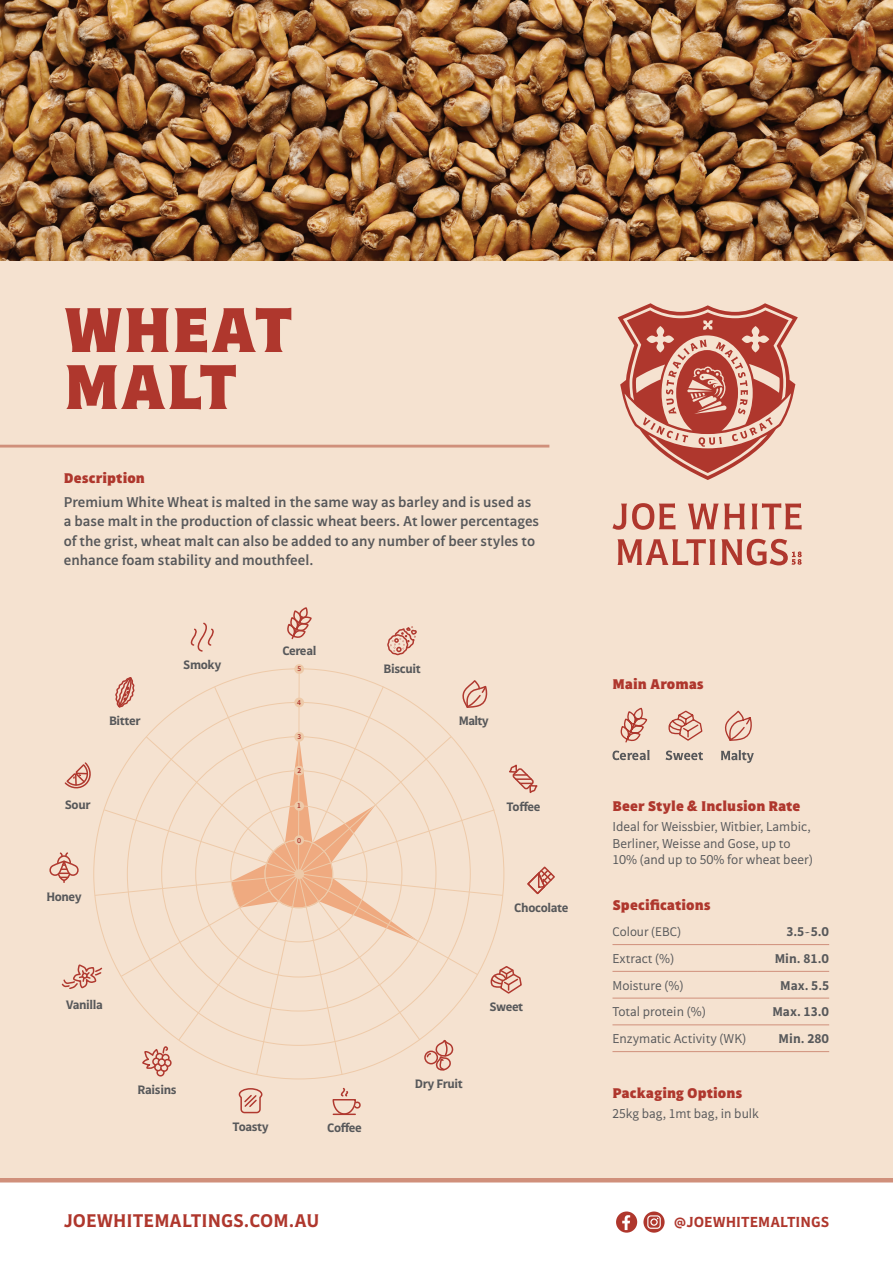
<style>
.page{position:relative;width:893px;height:1263px;background:#fff}
.page>*{position:absolute;margin:0;border:0;box-sizing:border-box;transform-origin:0 0}
.Main_Heading{font:900 67.5px/57px "Mondo";letter-spacing:.005em;color:#af372d}
.t1{font:700 60px "Mondo";letter-spacing:-.035em;color:#57585a}
.t2{font:700 19.5px "Mondo";color:#af372d}
.t3{font:700 15.45px "Mondo";color:#af372d}
.Description{font:500 15px/19.5px "Mondo";color:#57585a}
.Category_Headings{font:900 15px "Mondo";color:#af372d}
.Body_Copy{font:13.5px/16.2px "Mondo";color:#57585a}
.Table__Right_Column{font:700 13.5px "Mondo";color:#57585a}
.t4{font:700 13.05px "Mondo";letter-spacing:-.03em;color:#57585a}
.Body_Copy-2{font:13.05px "Mondo";color:#57585a}
.t5{font:500 7.35px "Mondo";color:#af372d}
</style>
<div class="page">
<svg style="left:616px;top:1211px;width:21px;height:22px"></svg>
<svg style="left:643px;top:1211px;width:22px;height:22px"></svg>
<div style="left:0;top:138px;width:893px;height:1042px;background:#f5e2d0"></div>
<hr style="left:0;top:1178px;width:893px;height:4px;background:#d0907b">
<hr style="left:612px;top:944px;width:145px;height:1px;background:#d0907b">
<hr style="left:757px;top:944px;width:72px;height:1px;background:#d0907b">
<hr style="left:612px;top:971px;width:145px;height:1px;background:#d0907b">
<hr style="left:757px;top:971px;width:72px;height:1px;background:#d0907b">
<hr style="left:612px;top:998px;width:145px;height:1px;background:#d0907b">
<hr style="left:757px;top:998px;width:72px;height:1px;background:#d0907b">
<hr style="left:612px;top:1024px;width:145px;height:1px;background:#d0907b">
<hr style="left:757px;top:1024px;width:72px;height:1px;background:#d0907b">
<hr style="left:612px;top:1051px;width:145px;height:1px;background:#d0907b">
<hr style="left:757px;top:1051px;width:72px;height:1px;background:#d0907b">
<svg style="left:665px;top:750px;width:38px;height:10px"></svg>
<svg style="left:668px;top:710px;width:35px;height:31px"></svg>
<svg style="left:721px;top:750px;width:33px;height:13px"></svg>
<svg style="left:725px;top:710px;width:27px;height:31px"></svg>
<svg style="left:612px;top:750px;width:38px;height:10px"></svg>
<svg style="left:620px;top:707px;width:28px;height:36px"></svg>
<img style="left:0;top:0;width:893px;height:260px">
<hr style="left:0;top:445px;width:549px;height:2px;background:#d0907b">
<svg style="left:49px;top:607px;width:506px;height:509px"></svg>
<div style="left:265px;top:840px;width:68px;height:68px;border:1px solid #eecaa9;border-radius:50%"></div>
<div style="left:294px;top:835px;width:10px;height:10px;background:#eecaa9;border-radius:50%"></div>
<div style="left:294px;top:869px;width:10px;height:10px;background:#eecaa9;border-radius:50%"></div>
<div style="left:294px;top:801px;width:10px;height:10px;background:#eecaa9;border-radius:50%"></div>
<div style="left:294px;top:766px;width:10px;height:9px;background:#eecaa9;border-radius:50%"></div>
<div style="left:294px;top:732px;width:10px;height:10px;background:#eecaa9;border-radius:50%"></div>
<div style="left:294px;top:697px;width:10px;height:10px;background:#eecaa9;border-radius:50%"></div>
<div style="left:294px;top:664px;width:10px;height:10px;background:#eecaa9;border-radius:50%"></div>
<svg style="left:618px;top:303px;width:180px;height:177px"></svg>
<svg style="left:612px;top:503px;width:63px;height:27px"></svg>
<svg style="left:688px;top:504px;width:57px;height:25px"></svg>
<svg style="left:751px;top:503px;width:51px;height:26px"></svg>
<svg style="left:617px;top:539px;width:98px;height:26px"></svg>
<svg style="left:721px;top:539px;width:81px;height:26px"></svg>
<p class="Main_Heading" style="left:64px;top:301px;width:231px">WHEAT<br>MALT</p>
<p class="Category_Headings" style="left:64px;top:468px;width:83px">Description</p>
<p class="Description" style="left:64px;top:492px;width:477px">Premium White Wheat is malted in the same way as barley and is used as a base malt in the production of classic wheat beers. At lower percentages of the grist, wheat malt can also be added to any number of beer styles to enhance foam stability and mouthfeel.</p>
<p class="t1" style="left:168px;top:481px;width:283px">Wheat Malt</p>
<p class="t4" style="left:283px;top:642px;width:35px">Cereal</p>
<p class="t4" style="left:183px;top:656px;width:40px">Smoky</p>
<p class="t5" style="left:297px;top:664px;width:5px">5</p>
<p class="t4" style="left:384px;top:660px;width:39px">Biscuit</p>
<p class="Category_Headings" style="left:612px;top:674px;width:93px">Main Aromas</p>
<p class="t5" style="left:297px;top:697px;width:5px">4</p>
<p class="t4" style="left:109px;top:712px;width:33px">Bitter</p>
<p class="t4" style="left:459px;top:712px;width:32px">Malty</p>
<p class="t5" style="left:297px;top:732px;width:5px">3</p>
<p class="t5" style="left:297px;top:766px;width:5px">2</p>
<p class="t4" style="left:65px;top:796px;width:27px">Sour</p>
<p class="t4" style="left:46px;top:887px;width:37px">Honey</p>
<p class="t4" style="left:66px;top:996px;width:39px">Vanilla</p>
<p class="t5" style="left:297px;top:801px;width:5px">1</p>
<p class="t5" style="left:297px;top:835px;width:6px">0</p>
<p class="t4" style="left:506px;top:797px;width:35px">To ee</p>
<p class="t4" style="left:514px;top:898px;width:56px">Chocolate</p>
<p class="t4" style="left:489px;top:998px;width:35px">Sweet</p>
<p class="Category_Headings" style="left:612px;top:796px;width:189px">Beer Style &amp; Inclusion Rate</p>
<p class="Body_Copy" style="left:612px;top:819px;width:202px">Ideal for Weissbier, Witbier, Lambic,<br>Berliner, Weisse and Gose, up to<br>10% (and up to 50% for wheat beer)</p>
<p class="Category_Headings" style="left:612px;top:894px;width:100px">Specifications</p>
<p class="Body_Copy-2" style="left:612px;top:922px;width:70px">Colour (EBC)</p>
<p class="Table__Right_Column" style="left:786px;top:922px;width:44px">3.5–5.0</p>
<p class="Body_Copy" style="left:612px;top:950px;width:63px">Extract (%)</p>
<p class="Table__Right_Column" style="left:775px;top:949px;width:56px">Min. 81.0</p>
<p class="Body_Copy" style="left:612px;top:977px;width:73px">Moisture (%)</p>
<p class="Table__Right_Column" style="left:780px;top:976px;width:51px">Max. 5.5</p>
<p class="Body_Copy" style="left:612px;top:1004px;width:95px">Total protein (%)</p>
<p class="Table__Right_Column" style="left:772px;top:1003px;width:58px">Max. 13.0</p>
<p class="Body_Copy" style="left:612px;top:1030px;width:135px">Enzymatic Activity (WK)</p>
<p class="Table__Right_Column" style="left:779px;top:1029px;width:52px">Min. 280</p>
<p class="t4" style="left:138px;top:1081px;width:40px">Raisins</p>
<p class="t4" style="left:232px;top:1118px;width:38px">Toasty</p>
<p class="t4" style="left:327px;top:1119px;width:36px">Co ee</p>
<p class="t4" style="left:415px;top:1075px;width:50px">Dry Fruit</p>
<p class="Category_Headings" style="left:612px;top:1083px;width:131px">Packaging Options</p>
<p class="Body_Copy" style="left:612px;top:1105px;width:148px">25kg bag, 1mt bag, in bulk</p>
<p class="t2" style="left:64px;top:1208px;width:257px">JOEWHITEMALTINGS.COM.AU</p>
<p class="t3" style="left:674px;top:1212px;width:157px">@JOEWHITEMALTINGS</p>
</div>
